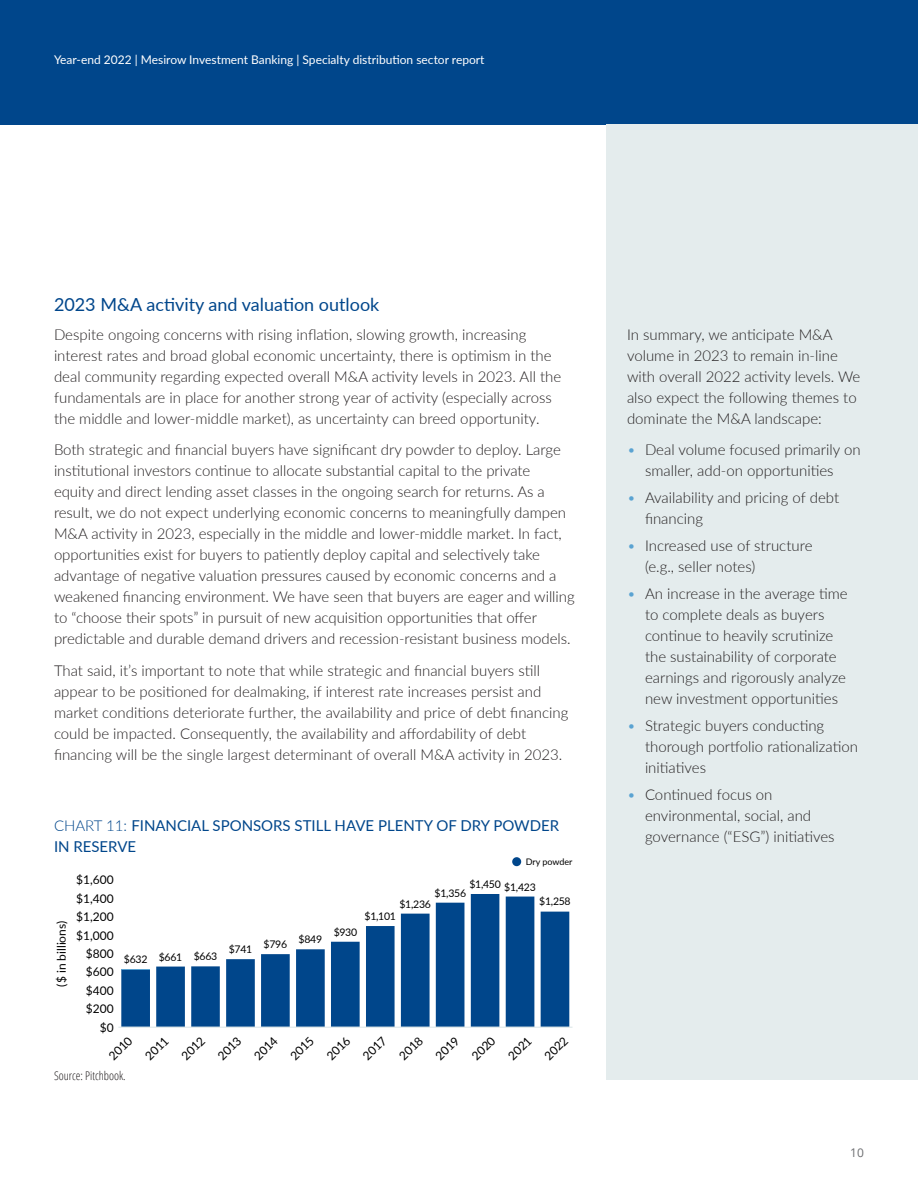
<style>
.page{position:relative;width:918px;height:1188px;background:#fff}
.page>*{position:absolute;margin:0;border:0;box-sizing:border-box;transform-origin:0 0}
._3_Subhead_L1{font:18px "Lato";color:#00468b}
._3_Body{font:300 15px/21px "Lato";color:#231f20}
._4_Chart__Subhead_ru{font:15px/21px "Lato";color:#00468b}
.t1{font:12px/18.5px "Lato";color:#000;text-align:justify}
.t2{font:12px "Lato";color:#fff}
._4_Chart_content{font:300 condensed 12px "Open Sans";color:#231f20}
.t3{font:12px "Open Sans";color:#6c6d70}
.t4{font:10.5px "Lato";letter-spacing:-.025em;color:#000}
.t5{font:9px "Lato";color:#000}
.s1{font-weight:300}
.s2{color:#5aa3d2}
</style>
<div class="page">
<div style="left:0;top:0;width:918px;height:124px;background:#00468b"></div>
<div style="left:606px;top:124px;width:312px;height:956px;background:#e4eced"></div>
<svg style="left:121px;top:894px;width:448px;height:133px;fill:#00468b"></svg>
<div style="left:512px;top:857px;width:9px;height:9px;background:#00468b;border-radius:50%"></div>
<hr style="left:118px;top:1027px;width:455px;height:1px;background:#e4eced">
<svg style="left:121px;top:969px;width:29px;height:1px"></svg>
<p class="t2" style="left:54px;top:51px;width:432px">Year-end 2022 | Mesirow Investment Banking | Specialty distribution sector report</p>
<p class="_3_Subhead_L1" style="left:54px;top:292px;width:327px">2023 M&amp;A activity and valuation outlook</p>
<p class="_3_Body" style="left:54px;top:324px;width:509px">Despite ongoing concerns with rising inflation, slowing growth, increasing interest rates and broad global economic uncertainty, there is optimism in the deal community regarding expected overall M&amp;A activity levels in 2023. All the fundamentals are in place for another strong year of activity (especially across the middle and lower-middle market), as uncertainty can breed opportunity.</p>
<p class="_3_Body" style="left:54px;top:439px;width:522px">Both strategic and financial buyers have significant dry powder to deploy. Large institutional investors continue to allocate substantial capital to the private<br>equity and direct lending asset classes in the ongoing search for returns. As a result, we do not expect underlying economic concerns to meaningfully dampen M&amp;A activity in 2023, especially in the middle and lower-middle market. In fact, opportunities exist for buyers to patiently deploy capital and selectively take advantage of negative valuation pressures caused by economic concerns and a weakened financing environment. We have seen that buyers are eager and willing to “choose their spots” in pursuit of new acquisition opportunities that offer predictable and durable demand drivers and recession-resistant business models.</p>
<p class="_3_Body" style="left:54px;top:660px;width:516px">That said, it’s important to note that while strategic and financial buyers still appear to be positioned for dealmaking, if interest rate increases persist and market conditions deteriorate further, the availability and price of debt financing could be impacted. Consequently, the availability and affordability of debt financing will be the single largest determinant of overall M&amp;A activity in 2023.</p>
<p class="_4_Chart__Subhead_ru" style="left:54px;top:815px;width:507px"><span class="s1">CHART 11:</span> FINANCIAL SPONSORS STILL HAVE PLENTY OF DRY POWDER<br>IN RESERVE</p>
<p class="t1" style="left:52px;top:987px;width:67px;rotate:-90deg">($ in billions)</p>
<p class="t5" style="left:526px;top:856px;width:48px">Dry powder</p>
<p class="t1" style="left:76px;top:870px;width:39px">$1,600</p>
<p class="t1" style="left:76px;top:889px;width:39px">$1,400</p>
<p class="t4" style="left:469px;top:878px;width:68px">$1,450 $1,423</p>
<p class="t4" style="left:435px;top:885px;width:33px">$1,356</p>
<p class="t4" style="left:539px;top:894px;width:33px">$1,258</p>
<p class="t4" style="left:399px;top:896px;width:33px">$1,236</p>
<p class="t1" style="left:76px;top:907px;width:39px">$1,200</p>
<p class="t4" style="left:365px;top:909px;width:33px">$1,101</p>
<p class="t1" style="left:76px;top:926px;width:39px">$1,000</p>
<p class="t1" style="left:86px;top:944px;width:29px">$800 $600 $400</p>
<p class="t4" style="left:124px;top:952px;width:25px">$632</p>
<p class="t4" style="left:194px;top:949px;width:25px">$663</p>
<p class="t4" style="left:159px;top:949px;width:25px">$661</p>
<p class="t4" style="left:229px;top:942px;width:25px">$741</p>
<p class="t4" style="left:264px;top:937px;width:25px">$796</p>
<p class="t4" style="left:299px;top:932px;width:25px">$849</p>
<p class="t4" style="left:334px;top:924px;width:25px">$930</p>
<p class="t1" style="left:86px;top:999px;width:29px">$200</p>
<p class="t1" style="left:100px;top:1018px;width:15px">$0</p>
<p class="t1" style="left:104px;top:1051px;width:29px;rotate:-45deg">2010</p>
<p class="t1" style="left:140px;top:1051px;width:29px;rotate:-45deg">2011</p>
<p class="t1" style="left:177px;top:1051px;width:29px;rotate:-45deg">2012</p>
<p class="t1" style="left:213px;top:1051px;width:29px;rotate:-45deg">2013</p>
<p class="t1" style="left:249px;top:1051px;width:29px;rotate:-45deg">2014</p>
<p class="t1" style="left:285px;top:1051px;width:29px;rotate:-45deg">2015</p>
<p class="t1" style="left:322px;top:1051px;width:29px;rotate:-45deg">2016</p>
<p class="t1" style="left:358px;top:1051px;width:29px;rotate:-45deg">2017</p>
<p class="t1" style="left:394px;top:1051px;width:29px;rotate:-45deg">2018</p>
<p class="t1" style="left:431px;top:1051px;width:29px;rotate:-45deg">2019</p>
<p class="t1" style="left:467px;top:1051px;width:29px;rotate:-45deg">2020</p>
<p class="t1" style="left:503px;top:1051px;width:29px;rotate:-45deg">2021</p>
<p class="t1" style="left:540px;top:1051px;width:29px;rotate:-45deg">2022</p>
<p class="_4_Chart_content" style="left:54px;top:1067px;width:73px">Source: Pitchbook.</p>
<p class="_3_Body" style="left:627px;top:323px;width:235px">In summary, we anticipate M&amp;A volume in 2023 to remain in-line with overall 2022 activity levels. We also expect the following themes to dominate the M&amp;A landscape:</p>
<p class="_3_Body" style="left:645px;top:439px;width:217px;text-indent:-18px"><span class="s2">•</span> Deal volume focused primarily on smaller, add-on opportunities</p>
<p class="_3_Body" style="left:645px;top:487px;width:196px;text-indent:-18px"><span class="s2">•</span> Availability and pricing of debt financing</p>
<p class="_3_Body" style="left:645px;top:535px;width:169px;text-indent:-18px"><span class="s2">•</span> Increased use of structure (e.g., seller notes)</p>
<p class="_3_Body" style="left:645px;top:583px;width:204px;text-indent:-18px"><span class="s2">•</span> An increase in the average time to complete deals as buyers continue to heavily scrutinize the sustainability of corporate earnings and rigorously analyze new investment opportunities</p>
<p class="_3_Body" style="left:645px;top:715px;width:215px;text-indent:-18px"><span class="s2">•</span> Strategic buyers conducting thorough portfolio rationalization initiatives</p>
<p class="_3_Body" style="left:645px;top:784px;width:191px;text-indent:-18px"><span class="s2">•</span> Continued focus on environmental, social, and governance (“ESG”) initiatives</p>
<p class="t3" style="left:850px;top:1144px;width:15px">10</p>
</div>
